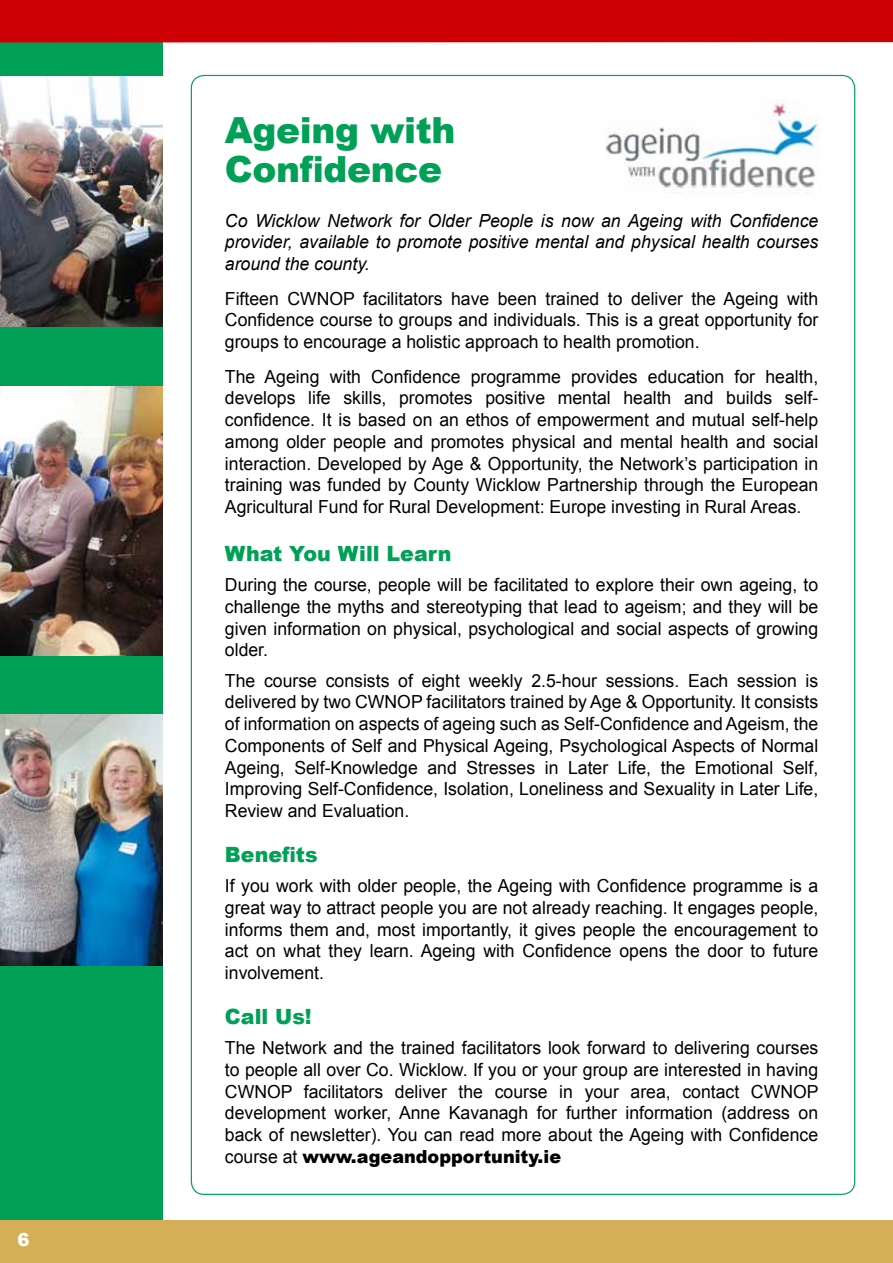
<style>
.page{position:relative;width:893px;height:1263px;background:#fff}
.page>*{position:absolute;margin:0;border:0;box-sizing:border-box;transform-origin:0 0}
.t1{font:900 36px/39px "Arial";letter-spacing:-.01em;color:#00a057}
.t2{font:900 21px "Arial";color:#00a057}
.t3{font:18px/21.8px "Arial";color:#000;text-align:justify}
.t4{font:italic 18px/21.8px "Arial";color:#000;text-align:justify}
.t5{font:900 18px "Arial";color:#fff}
.s1{font-weight:900}
</style>
<div class="page">
<div style="left:0;top:43px;width:162px;height:1182px;background:#00a057"></div>
<div style="left:0;top:0;width:893px;height:43px;background:#ce0006"></div>
<div style="left:0;top:1220px;width:893px;height:43px;background:#d5af58"></div>
<img style="left:605px;top:100px;width:215px;height:94px">
<img style="left:0;top:76px;width:162px;height:251px">
<img style="left:0;top:714px;width:162px;height:251px">
<img style="left:0;top:387px;width:162px;height:269px">
<p class="t5" style="left:17px;top:1230px;width:14px">6</p>
<h1 class="t1" style="left:225px;top:111px;width:232px">Ageing with<br>Confidence</h1>
<p class="t4" style="left:225px;top:210px;width:595px">Co Wicklow Network for Older People is now an Ageing with Confidence provider, available to promote positive mental and physical health courses around the county.</p>
<p class="t3" style="left:225px;top:287px;width:595px">Fifteen CWNOP facilitators have been trained to deliver the Ageing with Confidence course to groups and individuals. This is a great opportunity for groups to encourage a holistic approach to health promotion.</p>
<p class="t3" style="left:225px;top:365px;width:595px">The Ageing with Confidence programme provides education for health, develops life skills, promotes positive mental health and builds self&shy;confidence. It is based on an ethos of empowerment and mutual self-help among older people and promotes physical and mental health and social interaction. Developed by Age &amp; Opportunity, the Network’s participation in training was funded by County Wicklow Partnership through the European Agricultural Fund for Rural Development: Europe investing in Rural Areas.</p>
<p class="t2" style="left:225px;top:542px;width:228px">What You Will Learn</p>
<p class="t3" style="left:225px;top:574px;width:595px">During the course, people will be facilitated to explore their own ageing, to challenge the myths and stereotyping that lead to ageism; and they will be given information on physical, psychological and social aspects of growing older.</p>
<p class="t3" style="left:225px;top:670px;width:595px">The course consists of eight weekly 2.5-hour sessions. Each session is delivered by two CWNOP facilitators trained by Age &amp; Opportunity. It consists of information on aspects of ageing such as Self-Confidence and Ageism, the Components of Self and Physical Ageing, Psychological Aspects of Normal Ageing, Self-Knowledge and Stresses in Later Life, the Emotional Self, Improving Self-Confidence, Isolation, Loneliness and Sexuality in Later Life, Review and Evaluation.</p>
<p class="t2" style="left:225px;top:843px;width:94px">Benefits</p>
<p class="t3" style="left:225px;top:875px;width:595px">If you work with older people, the Ageing with Confidence programme is a great way to attract people you are not already reaching. It engages people, informs them and, most importantly, it gives people the encouragement to act on what they learn. Ageing with Confidence opens the door to future involvement.</p>
<p class="t2" style="left:225px;top:1005px;width:88px">Call Us!</p>
<p class="t3" style="left:225px;top:1037px;width:595px">The Network and the trained facilitators look forward to delivering courses to people all over Co. Wicklow. If you or your group are interested in having CWNOP facilitators deliver the course in your area, contact CWNOP development worker, Anne Kavanagh for further information (address on back of newsletter). You can read more about the Ageing with Confidence course at <span class="s1">www.ageandopportunity.ie</span></p>
</div>
